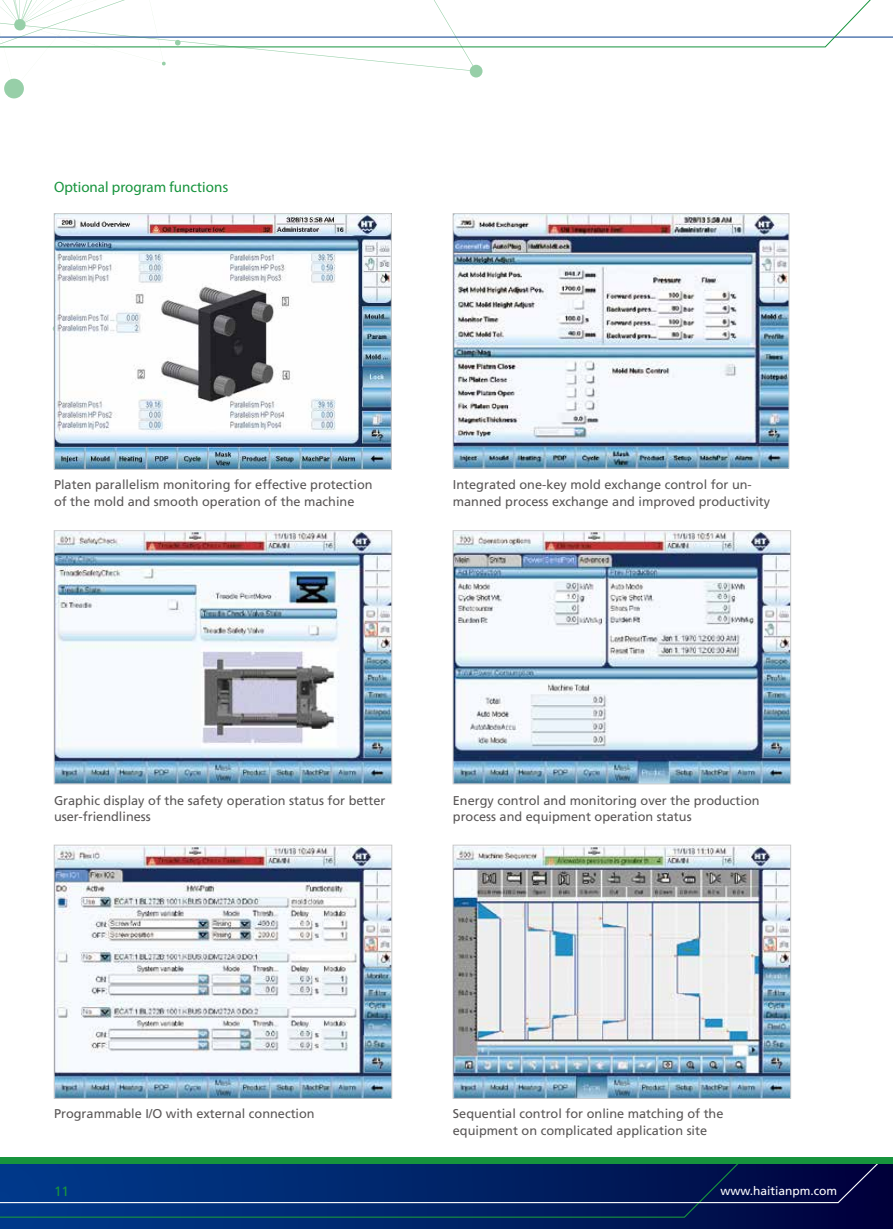
<style>
.page{position:relative;width:893px;height:1229px;background:#fff}
.page>*{position:absolute;margin:0;border:0;box-sizing:border-box;transform-origin:0 0}
.t1{font:15px "Myriad Pro";color:#17943d}
.t2{font:13.5px "Frutiger";color:#17943d}
.t3{font:12.75px/16.5px "Frutiger";color:#5a5757}
.t4{font:12px "Frutiger";color:#fff}
</style>
<div class="page">
<div style="left:4px;top:79px;width:20px;height:19px;background:#97cfa8;border-radius:50%"></div>
<svg style="left:0;top:1164px;width:885px;height:65px;background:#042668"></svg>
<svg style="left:0;top:0;width:893px;height:89px"></svg>
<svg style="left:0;top:1157px;width:893px;height:1px"></svg>
<div style="left:0;top:1158px;width:893px;height:6px;background:#17943d"></div>
<img style="left:455px;top:215px;width:332px;height:251px">
<div style="left:453px;top:213px;width:336px;height:255px;border:1px solid #c9caca"></div>
<img style="left:56px;top:215px;width:334px;height:252px">
<div style="left:54px;top:213px;width:338px;height:256px;border:1px solid #c9caca"></div>
<img style="left:455px;top:847px;width:334px;height:249px">
<div style="left:453px;top:845px;width:338px;height:253px;border:1px solid #c9caca"></div>
<img style="left:56px;top:847px;width:334px;height:249px">
<div style="left:54px;top:845px;width:338px;height:253px;border:1px solid #c9caca"></div>
<img style="left:455px;top:532px;width:334px;height:250px">
<div style="left:453px;top:530px;width:338px;height:254px;border:1px solid #c9caca"></div>
<img style="left:56px;top:532px;width:334px;height:250px">
<div style="left:54px;top:530px;width:338px;height:254px;border:1px solid #c9caca"></div>
<p class="t1" style="left:54px;top:178px;width:176px">Optional program functions</p>
<p class="t3" style="left:54px;top:476px;width:320px">Platen parallelism monitoring for effective protection of the mold and smooth operation of the machine</p>
<p class="t3" style="left:453px;top:476px;width:319px">Integrated one-key mold exchange control for un&shy;manned process exchange and improved productivity</p>
<p class="t3" style="left:54px;top:792px;width:333px">Graphic display of the safety operation status for better user-friendliness</p>
<p class="t3" style="left:453px;top:792px;width:308px">Energy control and monitoring over the production process and equipment operation status</p>
<p class="t3" style="left:54px;top:1105px;width:262px">Programmable I/O with external connection</p>
<p class="t3" style="left:453px;top:1105px;width:272px">Sequential control for online matching of the equipment on complicated application site</p>
<p class="t2" style="left:54px;top:1183px;width:17px">11</p>
<p class="t4" style="left:720px;top:1183px;width:118px">www.haitianpm.com</p>
</div>
